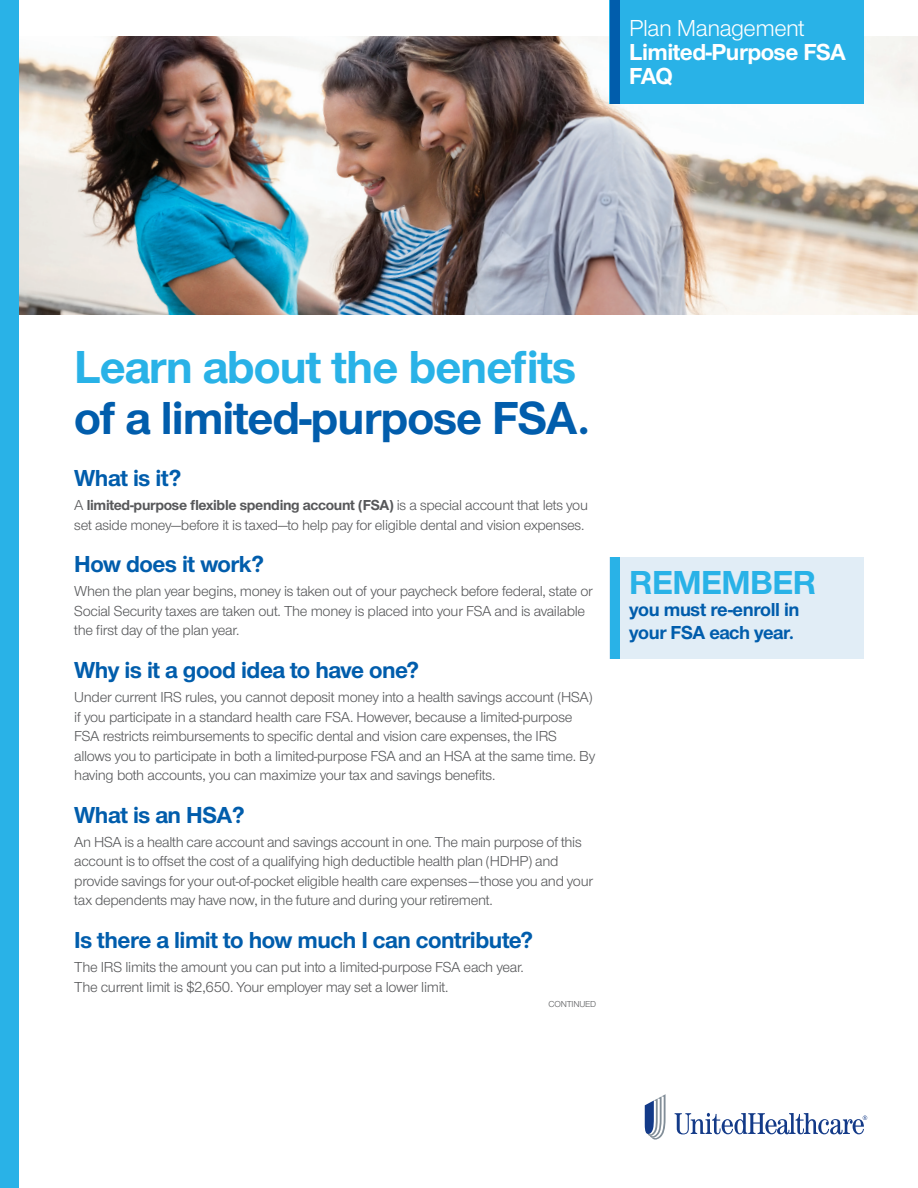
<style>
.page{position:relative;width:918px;height:1188px;background:#fff}
.page>*{position:absolute;margin:0;border:0;box-sizing:border-box;transform-origin:0 0}
.t1{font:700 48px "UHC Sans";letter-spacing:-.02em;color:#015dac}
.t2{font:700 48px "UHC Sans";letter-spacing:-.02em;color:#29b2e7}
.t3{font:700 34.5px "UHC Sans";letter-spacing:-.02em;color:#29b2e7}
.t4{font:700 24px "UHC Sans";letter-spacing:-.02em;color:#015dac}
.t5{font:700 24px/24px "UHC Sans";letter-spacing:-.02em;color:#fff}
.t6{font:24px "UHC Sans";letter-spacing:-.02em;color:#fff}
.t7{font:700 19.5px/22.5px "UHC Sans";letter-spacing:-.02em;color:#015dac}
.t8{font:15px/19.5px "UHC Sans";letter-spacing:-.02em;color:#57585a}
.t9{font:9px "UHC Sans";letter-spacing:-.02em;color:#57585a}
.s1{font-weight:700}
</style>
<div class="page">
<img style="left:20px;top:36px;width:898px;height:279px">
<svg style="left:675px;top:1113px;width:192px;height:21px"></svg>
<svg style="left:645px;top:1094px;width:21px;height:46px"></svg>
<div style="left:610px;top:557px;width:254px;height:101px;background:#e1edf6"></div>
<div style="left:610px;top:557px;width:10px;height:101px;background:#29b2e7"></div>
<div style="left:0;top:0;width:20px;height:1188px;background:#29b2e7"></div>
<div style="left:610px;top:0;width:254px;height:104px;background:#29b2e7"></div>
<div style="left:610px;top:0;width:10px;height:104px;background:#015dac"></div>
<h3 class="t6" style="left:629px;top:13px;width:177px">Plan Management</h3>
<h3 class="t5" style="left:629px;top:39px;width:218px">Limited-Purpose FSA<br>FAQ</h3>
<h1 class="t2" style="left:74px;top:335px;width:504px">Learn about the benefits</h1>
<h1 class="t1" style="left:74px;top:386px;width:518px">of a limited-purpose FSA.</h1>
<h3 class="t4" style="left:74px;top:462px;width:109px">What is it?</h3>
<p class="t8" style="left:74px;top:495px;width:515px">A <span class="s1">limited-purpose flexible spending account (FSA)</span> is a special account that lets you set aside money—before it is taxed—to help pay for eligible dental and vision expenses.</p>
<h3 class="t4" style="left:74px;top:548px;width:191px">How does it work?</h3>
<p class="t8" style="left:74px;top:581px;width:520px">When the plan year begins, money is taken out of your paycheck before federal, state or<br>Social Security taxes are taken out. The money is placed into your FSA and is available the first day of the plan year.</p>
<h3 class="t4" style="left:74px;top:654px;width:346px">Why is it a good idea to have one?</h3>
<p class="t8" style="left:74px;top:687px;width:523px">Under current IRS rules, you cannot deposit money into a health savings account (HSA) if you participate in a standard health care FSA. However, because a limited-purpose FSA restricts reimbursements to specific dental and vision care expenses, the IRS allows you to participate in both a limited-purpose FSA and an HSA at the same time. By having both accounts, you can maximize your tax and savings benefits.</p>
<h3 class="t4" style="left:74px;top:799px;width:172px">What is an HSA?</h3>
<p class="t8" style="left:74px;top:832px;width:520px">An HSA is a health care account and savings account in one. The main purpose of this account is to offset the cost of a qualifying high deductible health plan (HDHP) and provide savings for your out-of-pocket eligible health care expenses—those you and your tax dependents may have now, in the future and during your retirement.</p>
<h3 class="t4" style="left:74px;top:924px;width:460px">Is there a limit to how much I can contribute?</h3>
<p class="t8" style="left:74px;top:957px;width:451px">The IRS limits the amount you can put into a limited-purpose FSA each year.<br>The current limit is $2,650. Your employer may set a lower limit.</p>
<p class="t9" style="left:549px;top:998px;width:49px">CONTINUED</p>
<h2 class="t3" style="left:629px;top:559px;width:189px">REMEMBER</h2>
<h3 class="t7" style="left:629px;top:598px;width:172px">you must re-enroll in your FSA each year.</h3>
</div>
